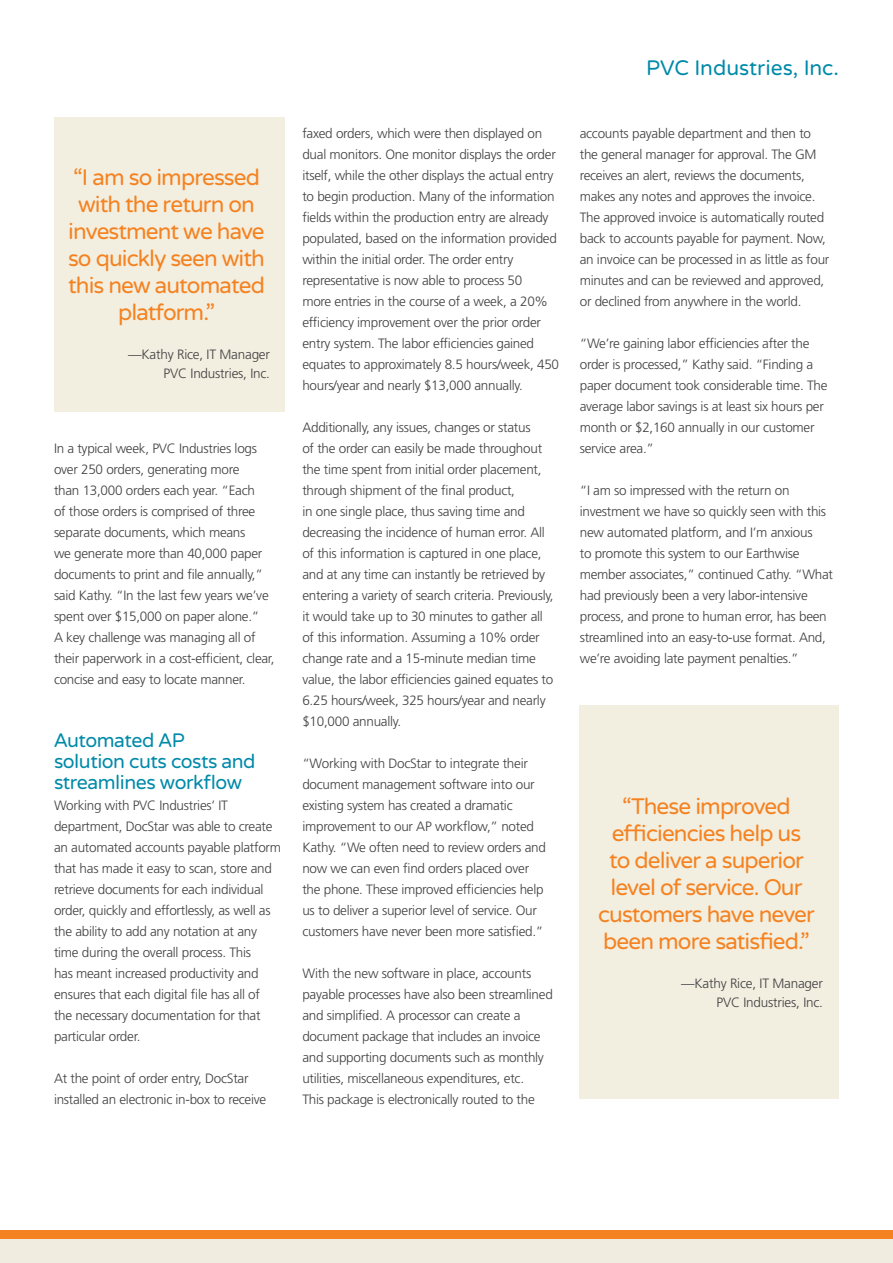
<style>
.page{position:relative;width:893px;height:1263px;background:#fff}
.page>*{position:absolute;margin:0;border:0;box-sizing:border-box;transform-origin:0 0}
.t1{font:22.5px/27px "Varela Round";letter-spacing:-.04em;color:#f58220;text-align:center}
.t2{font:21px "Varela Round";color:#008aa9}
.Body_Heading{font:19.5px/21px "Varela Round";letter-spacing:-.025em;color:#008aa9}
.Body_Copy{font:300 13.5px/21px "Frutiger LT Std";letter-spacing:-.02em;color:#414042}
</style>
<div class="page">
<div style="left:0;top:1230px;width:893px;height:10px;background:#f58220"></div>
<div style="left:0;top:1239px;width:893px;height:24px;background:#f0ede0"></div>
<div style="left:54px;top:117px;width:230px;height:294px;background:#f2eee0"></div>
<div style="left:580px;top:705px;width:259px;height:393px;background:#f2eee0"></div>
<p class="t1" style="left:68px;top:164px;width:198px">“I am so impressed with the return on investment we have so quickly seen with this new automated platform.”</p>
<p class="Body_Copy" style="left:128px;top:344px;width:143px;line-height:19.5px;text-align:right">—Kathy Rice, IT Manager<br>PVC Industries, Inc.</p>
<p class="Body_Copy" style="left:54px;top:438px;width:222px">In a typical week, PVC Industries logs over 250 orders, generating more<br>than 13,000 orders each year. “Each<br>of those orders is comprised of three separate documents, which means<br>we generate more than 40,000 paper documents to print and file annually,” said Kathy. “In the last few years we’ve spent over $15,000 on paper alone.”<br>A key challenge was managing all of their paperwork in a cost-efficient, clear, concise and easy to locate manner.</p>
<p class="Body_Heading" style="left:54px;top:730px;width:203px">Automated AP solution cuts costs and streamlines workflow</p>
<p class="Body_Copy" style="left:54px;top:795px;width:229px">Working with PVC Industries’ IT department, DocStar was able to create an automated accounts payable platform that has made it easy to scan, store and retrieve documents for each individual order, quickly and effortlessly, as well as the ability to add any notation at any time during the overall process. This<br>has meant increased productivity and ensures that each digital file has all of the necessary documentation for that particular order.</p>
<p class="Body_Copy" style="left:54px;top:1068px;width:214px">At the point of order entry, DocStar installed an electronic in-box to receive</p>
<p class="Body_Copy" style="left:302px;top:123px;width:258px">faxed orders, which were then displayed on dual monitors. One monitor displays the order itself, while the other displays the actual entry to begin production. Many of the information fields within the production entry are already populated, based on the information provided within the initial order. The order entry representative is now able to process 50<br>more entries in the course of a week, a 20% efficiency improvement over the prior order entry system. The labor efficiencies gained equates to approximately 8.5 hours/week, 450 hours/year and nearly $13,000 annually.</p>
<p class="Body_Copy" style="left:302px;top:417px;width:253px">Additionally, any issues, changes or status<br>of the order can easily be made throughout the time spent from initial order placement, through shipment of the final product,<br>in one single place, thus saving time and decreasing the incidence of human error. All of this information is captured in one place, and at any time can instantly be retrieved by entering a variety of search criteria. Previously, it would take up to 30 minutes to gather all of this information. Assuming a 10% order change rate and a 15-minute median time value, the labor efficiencies gained equates to 6.25 hours/week, 325 hours/year and nearly $10,000 annually.</p>
<p class="Body_Copy" style="left:302px;top:753px;width:245px">“Working with DocStar to integrate their document management software into our existing system has created a dramatic improvement to our AP workflow,” noted Kathy. “We often need to review orders and now we can even find orders placed over the phone. These improved efficiencies help us to deliver a superior level of service. Our customers have never been more satisfied.”</p>
<p class="Body_Copy" style="left:302px;top:963px;width:252px">With the new software in place, accounts payable processes have also been streamlined and simplified. A processor can create a document package that includes an invoice and supporting documents such as monthly utilities, miscellaneous expenditures, etc.<br>This package is electronically routed to the</p>
<h2 class="t2" style="left:646px;top:56px;width:194px">PVC Industries, Inc.</h2>
<p class="Body_Copy" style="left:580px;top:123px;width:251px">accounts payable department and then to the general manager for approval. The GM receives an alert, reviews the documents, makes any notes and approves the invoice.<br>The approved invoice is automatically routed back to accounts payable for payment. Now, an invoice can be processed in as little as four minutes and can be reviewed and approved, or declined from anywhere in the world.</p>
<p class="Body_Copy" style="left:580px;top:333px;width:249px">“We’re gaining labor efficiencies after the order is processed,” Kathy said. “Finding a paper document took considerable time. The average labor savings is at least six hours per month or $2,160 annually in our customer service area.”</p>
<p class="Body_Copy" style="left:580px;top:480px;width:255px">“I am so impressed with the return on investment we have so quickly seen with this new automated platform, and I’m anxious<br>to promote this system to our Earthwise member associates,” continued Cathy. “What had previously been a very labor-intensive process, and prone to human error, has been streamlined into an easy-to-use format. And, we’re avoiding late payment penalties.”</p>
<p class="t1" style="left:598px;top:793px;width:218px">“These improved efficiencies help us<br>to deliver a superior level of service. Our customers have never been more satisfied.”</p>
<p class="Body_Copy" style="left:681px;top:973px;width:143px;line-height:19.5px;text-align:right">—Kathy Rice, IT Manager<br>PVC Industries, Inc.</p>
</div>
